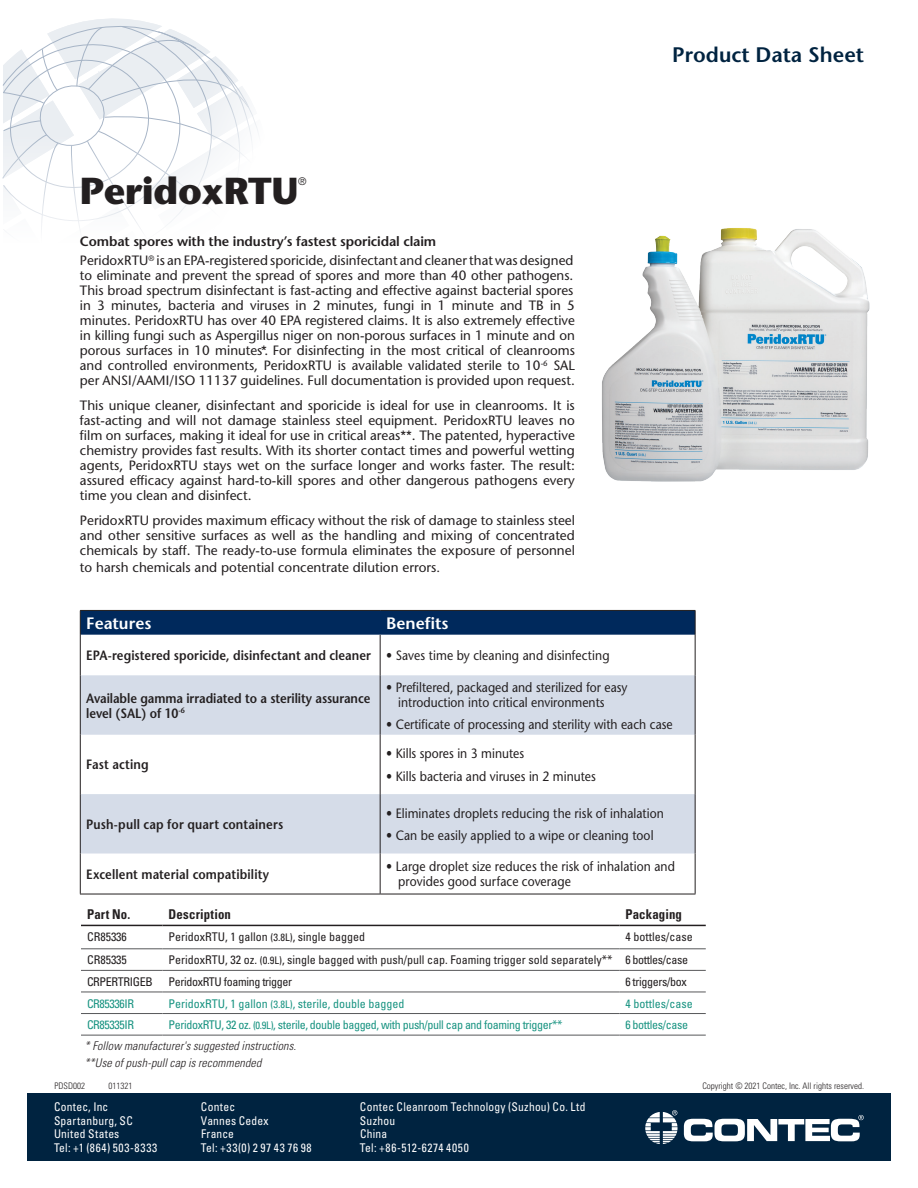
<style>
.page{position:relative;width:918px;height:1188px;background:#fff}
.page>*{position:absolute;margin:0;border:0;box-sizing:border-box;transform-origin:0 0}
.t1{font:700 37.5px "Stone Sans";letter-spacing:-.01em;color:#231f20}
.t2{font:600 21px "Stone Sans";color:#002340}
.t3{font:600 16.5px "Stone Sans";color:#fff}
.No_Spacing{font:13.5px/15px "Stone Sans";color:#231f20;text-align:justify}
.No_Spacing-2{font:13.5px/15px "Stone Sans";color:#231f20;scale:.9 1}
.No_Spacing-3{font:600 13.5px/15px "Stone Sans";letter-spacing:-.005em;color:#231f20;scale:.9 1}
.No_Spacing-4{font:600 13.5px "Stone Sans";letter-spacing:-.005em;color:#231f20}
.t4{font:700 condensed 13.5px "Univers";letter-spacing:.015em;color:#231f20;scale:.95 1}
.t5{font:condensed 12px "Univers";color:#231f20}
.t6{font:condensed 12px "Univers";letter-spacing:-.03em;color:#1a9482}
.t7{font:condensed 12px "Univers LT Std";letter-spacing:.02em;color:#fff;scale:.96 1}
.t8{font:italic 300 condensed 12px "Univers LT Std";letter-spacing:.01em;color:#231f20}
.t9{font:condensed 12px "Univers";letter-spacing:-.03em;color:#231f20}
.t10{font:condensed 12px "Univers";color:#1a9482}
.t11{font:condensed 12px "Univers LT Std";letter-spacing:.05em;color:#fff;scale:.96 1}
.t12{font:condensed 12px "Univers LT Std";letter-spacing:.065em;color:#fff;scale:.96 1}
.t13{font:condensed 12px "Univers LT Std";letter-spacing:.055em;color:#fff;scale:.96 1}
.t14{font:300 10.5px "Univers";color:#231f20}
.t15{font:300 condensed 9px "Univers LT Std";color:#231f20}
.t16{font:300 condensed 9px "Univers";color:#231f20}
.s1{font-size:12.75px}
.s2{font-family:"Stone Serif"}
.s3{font-size:10.5px}
</style>
<div class="page">
<div style="left:27px;top:1093px;width:864px;height:68px;background:#002340"></div>
<hr style="left:81px;top:925px;width:82px;height:1px;background:#231f20">
<hr style="left:163px;top:925px;width:456px;height:1px;background:#231f20">
<hr style="left:619px;top:925px;width:87px;height:1px;background:#231f20">
<hr style="left:81px;top:970px;width:82px;height:1px;background:#57585a">
<hr style="left:163px;top:970px;width:456px;height:1px;background:#57585a">
<hr style="left:619px;top:970px;width:87px;height:1px;background:#57585a">
<hr style="left:81px;top:992px;width:82px;height:1px;background:#57585a">
<hr style="left:163px;top:992px;width:456px;height:1px;background:#57585a">
<hr style="left:619px;top:992px;width:87px;height:1px;background:#57585a">
<hr style="left:81px;top:1013px;width:82px;height:1px;background:#57585a">
<hr style="left:163px;top:1013px;width:456px;height:1px;background:#57585a">
<hr style="left:619px;top:1013px;width:87px;height:1px;background:#57585a">
<hr style="left:81px;top:1035px;width:82px;height:1px;background:#57585a">
<hr style="left:163px;top:1035px;width:456px;height:1px;background:#57585a">
<hr style="left:619px;top:1035px;width:87px;height:1px;background:#57585a">
<hr style="left:81px;top:949px;width:82px;height:1px;background:#57585a">
<hr style="left:163px;top:949px;width:456px;height:1px;background:#57585a">
<hr style="left:619px;top:949px;width:87px;height:1px;background:#57585a">
<svg style="left:81px;top:635px;width:614px;height:259px"></svg>
<svg style="left:81px;top:675px;width:614px;height:179px;fill:#d5dce8"></svg>
<hr style="left:380px;top:635px;width:1px;height:40px;background:#231f20">
<hr style="left:380px;top:675px;width:1px;height:60px;background:#231f20">
<hr style="left:380px;top:735px;width:1px;height:59px;background:#231f20">
<hr style="left:380px;top:794px;width:1px;height:60px;background:#231f20">
<hr style="left:380px;top:854px;width:1px;height:40px;background:#231f20">
<hr style="left:80px;top:635px;width:1px;height:40px;background:#231f20">
<hr style="left:695px;top:635px;width:1px;height:40px;background:#231f20">
<hr style="left:80px;top:675px;width:1px;height:60px;background:#231f20">
<hr style="left:695px;top:675px;width:1px;height:60px;background:#231f20">
<hr style="left:80px;top:735px;width:1px;height:59px;background:#231f20">
<hr style="left:695px;top:735px;width:1px;height:59px;background:#231f20">
<hr style="left:80px;top:794px;width:1px;height:60px;background:#231f20">
<hr style="left:695px;top:794px;width:1px;height:60px;background:#231f20">
<hr style="left:80px;top:854px;width:1px;height:40px;background:#231f20">
<hr style="left:695px;top:854px;width:1px;height:40px;background:#231f20">
<hr style="left:80px;top:894px;width:300px;height:1px;background:#231f20">
<hr style="left:380px;top:894px;width:316px;height:1px;background:#231f20">
<svg style="left:80px;top:610px;width:616px;height:25px;background:#052b5b"></svg>
<svg style="left:684px;top:1115px;width:180px;height:26px"></svg>
<svg style="left:645px;top:1110px;width:33px;height:34px"></svg>
<img style="left:602px;top:228px;width:268px;height:254px">
<svg style="left:2px;top:18px;width:256px;height:212px"></svg>
<p class="t1" style="left:80px;top:169px;width:220px">PeridoxRTU</p>
<p class="t14" style="left:298px;top:175px;width:10px">®</p>
<p class="No_Spacing-4" style="left:80px;top:233px;width:358px">Combat spores with the industry’s fastest sporicidal claim</p>
<p class="No_Spacing" style="left:80px;top:253px;width:496px">PeridoxRTU<sup>®</sup> is an EPA-registered sporicide, disinfectant and cleaner that was designed to eliminate and prevent the spread of spores and more than 40 other pathogens.<br>This broad spectrum disinfectant is fast-acting and effective against bacterial spores in 3 minutes, bacteria and viruses in 2 minutes, fungi in 1 minute and TB in 5 minutes. PeridoxRTU has over 40 EPA registered claims. It is also extremely effective in killing fungi such as Aspergillus niger on non-porous surfaces in 1 minute and on porous surfaces in 10 minutes*. For disinfecting in the most critical of cleanrooms and controlled environments, PeridoxRTU is available validated sterile to 10<sup>-6</sup> SAL per ANSI/AAMI/ISO 11137 guidelines. Full documentation is provided upon request.</p>
<p class="No_Spacing" style="left:80px;top:398px;width:497px">This unique cleaner, disinfectant and sporicide is ideal for use in cleanrooms. It is fast-acting and will not damage stainless steel equipment. PeridoxRTU leaves no film on surfaces, making it ideal for use in critical areas**. The patented, hyperactive chemistry provides fast results. With its shorter contact times and powerful wetting agents, PeridoxRTU stays wet on the surface longer and works faster. The result: assured efficacy against hard-to-kill spores and other dangerous pathogens every time you clean and disinfect.</p>
<p class="No_Spacing" style="left:80px;top:513px;width:497px">PeridoxRTU provides maximum efficacy without the risk of damage to stainless steel and other sensitive surfaces as well as the handling and mixing of concentrated chemicals by staff. The ready-to-use formula eliminates the exposure of personnel</p>
<p class="No_Spacing" style="left:80px;top:559px;width:362px">to harsh chemicals and potential concentrate dilution errors<span class="s1">.</span></p>
<p class="t2" style="left:672px;top:42px;width:193px">Product Data Sheet</p>
<p class="t3" style="left:86px;top:613px;width:67px">Features</p>
<p class="t3" style="left:386px;top:613px;width:64px">Benefits</p>
<p class="No_Spacing-3" style="left:86px;top:648px;width:318px">EPA-registered sporicide, disinfectant and cleaner</p>
<p class="No_Spacing-2" style="left:386px;top:648px;width:250px">• Saves time by cleaning and disinfecting</p>
<p class="No_Spacing-3" style="left:86px;top:690px;width:317px">Available gamma irradiated to a sterility assurance level (SAL) of 10<sup>-6</sup></p>
<p class="No_Spacing-2" style="left:398px;top:679px;width:256px;text-indent:-12px"><span class="s2">•</span> Prefiltered, packaged and sterilized for easy introduction into critical environments</p>
<p class="No_Spacing-2" style="left:386px;top:716px;width:320px">• Certificate of processing and sterility with each case</p>
<p class="No_Spacing-3" style="left:86px;top:757px;width:71px">Fast acting</p>
<p class="No_Spacing-2" style="left:386px;top:746px;width:155px">• Kills spores in 3 minutes</p>
<p class="No_Spacing-2" style="left:386px;top:768px;width:234px">• Kills bacteria and viruses in 2 minutes</p>
<p class="No_Spacing-3" style="left:86px;top:817px;width:220px">Push-pull cap for quart containers</p>
<p class="No_Spacing-2" style="left:386px;top:806px;width:310px">• Eliminates droplets reducing the risk of inhalation</p>
<p class="No_Spacing-2" style="left:386px;top:828px;width:299px">• Can be easily applied to a wipe or cleaning tool</p>
<p class="No_Spacing-3" style="left:86px;top:867px;width:205px">Excellent material compatibility</p>
<p class="No_Spacing-2" style="left:398px;top:859px;width:309px;text-indent:-12px">• Large droplet size reduces the risk of inhalation and provides good surface coverage</p>
<p class="t4" style="left:87px;top:906px;width:47px">Part No.</p>
<p class="t4" style="left:169px;top:906px;width:67px">Description</p>
<p class="t4" style="left:625px;top:906px;width:61px">Packaging</p>
<p class="t5" style="left:87px;top:929px;width:41px">CR85336</p>
<p class="t5" style="left:169px;top:929px;width:198px">PeridoxRTU, 1 gallon <span class="s3">(3.8L)</span>, single bagged</p>
<p class="t5" style="left:625px;top:929px;width:69px">4 bottles/case</p>
<p class="t5" style="left:87px;top:953px;width:41px">CR85335</p>
<p class="t5" style="left:169px;top:953px;width:446px">PeridoxRTU, 32 oz. <span class="s3">(0.9L)</span>, single bagged with push/pull cap. Foaming trigger sold separately**</p>
<p class="t9" style="left:625px;top:953px;width:64px">6 bottles/case</p>
<p class="t9" style="left:87px;top:974px;width:67px">CRPERTRIGEB</p>
<p class="t9" style="left:169px;top:974px;width:125px">PeridoxRTU foaming trigger</p>
<p class="t9" style="left:625px;top:974px;width:63px">6 triggers/box</p>
<p class="t6" style="left:87px;top:996px;width:49px">CR85336IR</p>
<p class="t10" style="left:169px;top:996px;width:238px">PeridoxRTU, 1 gallon <span class="s3">(3.8L)</span>, sterile, double bagged</p>
<p class="t10" style="left:625px;top:996px;width:69px">4 bottles/case</p>
<p class="t6" style="left:87px;top:1017px;width:49px">CR85335IR</p>
<p class="t6" style="left:169px;top:1017px;width:395px">PeridoxRTU, 32 oz. <span class="s3">(0.9L)</span>, sterile, double bagged, with push/pull cap and foaming trigger**</p>
<p class="t6" style="left:625px;top:1017px;width:64px">6 bottles/case</p>
<p class="t8" style="left:84px;top:1039px;width:213px">* Follow manufacturer's suggested instructions.</p>
<p class="t8" style="left:84px;top:1055px;width:179px">**Use of push-pull cap is recommended</p>
<p class="t16" style="left:55px;top:1080px;width:32px">PDSD002</p>
<p class="t16" style="left:109px;top:1080px;width:25px">011321</p>
<p class="t15" style="left:702px;top:1080px;width:163px">Copyright © 2021 Contec, Inc. All rights reserved.</p>
<p class="t7" style="left:54px;top:1100px;width:58px">Contec, Inc</p>
<p class="t7" style="left:201px;top:1100px;width:37px">Contec</p>
<p class="t7" style="left:360px;top:1100px;width:236px">Contec Cleanroom Technology (Suzhou) Co. Ltd</p>
<p class="t7" style="left:54px;top:1113px;width:84px">Spartanburg, SC</p>
<p class="t7" style="left:201px;top:1113px;width:72px">Vannes Cedex</p>
<p class="t7" style="left:360px;top:1113px;width:38px">Suzhou</p>
<p class="t7" style="left:54px;top:1127px;width:70px">United States</p>
<p class="t7" style="left:201px;top:1127px;width:36px">France</p>
<p class="t7" style="left:360px;top:1127px;width:30px">China</p>
<p class="t12" style="left:54px;top:1140px;width:109px">Tel: +1 (864) 503-8333</p>
<p class="t13" style="left:201px;top:1140px;width:117px">Tel: +33(0) 2 97 43 76 98</p>
<p class="t11" style="left:360px;top:1140px;width:115px">Tel: +86-512-6274 4050</p>
</div>
